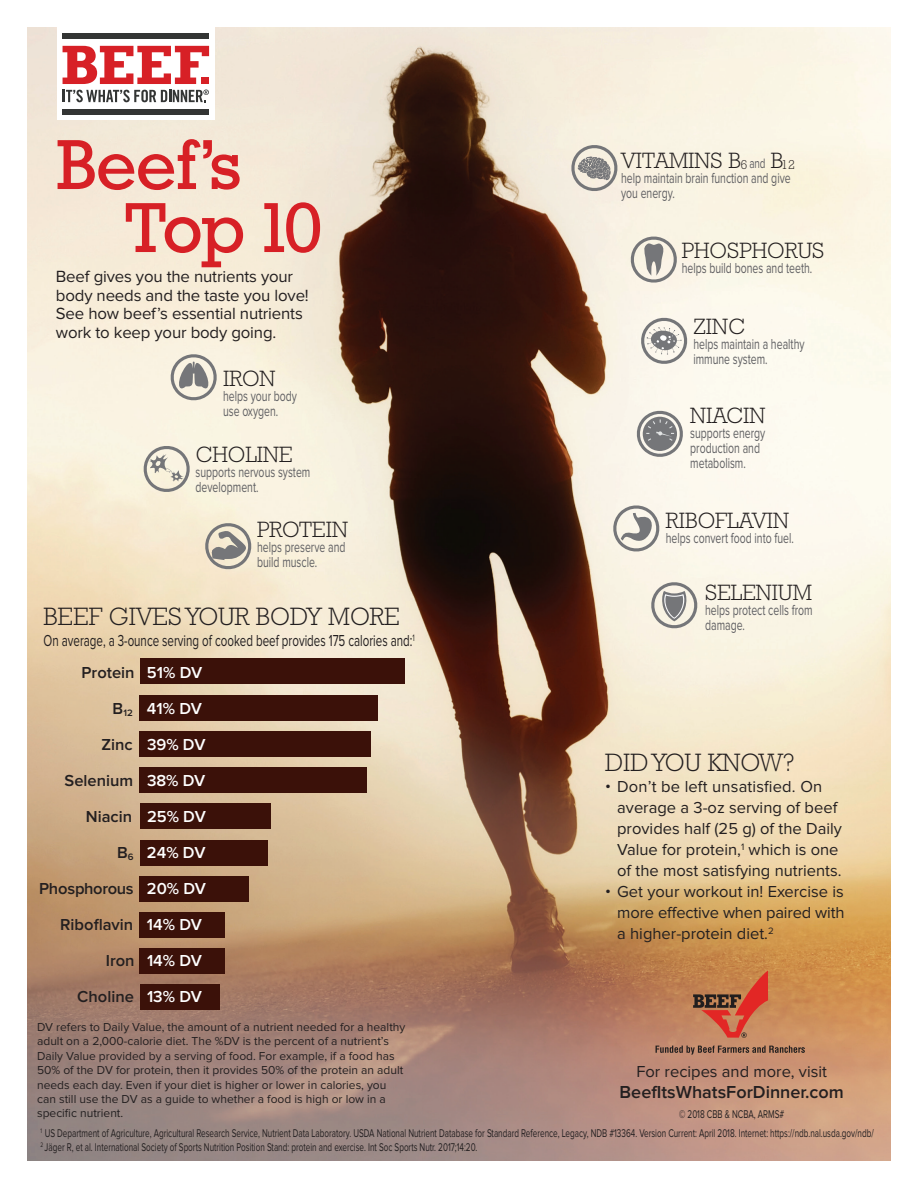
<style>
.page{position:relative;width:918px;height:1188px;background:#fff}
.page>*{position:absolute;margin:0;border:0;box-sizing:border-box;transform-origin:0 0}
.t1{font:72px/63px "Rockwell Std";letter-spacing:-.03em;color:#d72026}
.t2{font:300 25.5px "Rockwell Std";color:#231f20}
.t3{font:300 22.5px "Rockwell Std";color:#231f20}
.t4{font:600 18px "Proxima Nova";color:#231f20}
.t5{font:16.8px/18.5px "Proxima Nova";letter-spacing:-.01em;color:#231f20}
.t6{font:16.5px/21px "Proxima Nova";color:#231f20}
.t7{font:600 16.5px/36px "Proxima Nova";color:#231f20;text-align:right}
.t8{font:16.5px "Proxima Nova";color:#231f20;scale:.7 1}
.t9{font:15px/15px "Proxima Nova";color:#5f5f62;scale:.7 1}
.t10{font:12px/14.4px "Proxima Nova";color:#231f20}
.t11{font:11.7px/19.4px "Proxima Nova";color:#231f20;scale:.7 1}
.s1{color:#fff}
.s2{font-size:13.05px}
.s3{font-family:"Proxima Nova";font-weight:400;font-size:14.1px;color:#5f5f62}
</style>
<div class="page">
<img style="left:27px;top:27px;width:864px;height:1134px">
<svg style="left:569px;top:143px;width:51px;height:50px;background:#c8c3bb"></svg>
<svg style="left:629px;top:234px;width:50px;height:51px;background:#cecac1"></svg>
<svg style="left:639px;top:316px;width:50px;height:50px;background:#d0cdc7"></svg>
<svg style="left:635px;top:409px;width:50px;height:50px;background:#b5b3b0"></svg>
<svg style="left:611px;top:503px;width:51px;height:51px;background:#d1cdc6"></svg>
<svg style="left:168px;top:352px;width:51px;height:51px;background:#c9c5bb"></svg>
<svg style="left:141px;top:444px;width:51px;height:50px;background:#d8d4c6"></svg>
<svg style="left:203px;top:521px;width:51px;height:50px;background:#c6bfb1"></svg>
<svg style="left:649px;top:580px;width:51px;height:51px;background:#cbc8c0"></svg>
<div style="left:140px;top:985px;width:79px;height:25px;background:#3b1109"></div>
<div style="left:140px;top:948px;width:85px;height:26px;background:#3b1109"></div>
<div style="left:140px;top:912px;width:85px;height:26px;background:#3b1109"></div>
<div style="left:140px;top:876px;width:109px;height:26px;background:#3b1109"></div>
<div style="left:140px;top:840px;width:127px;height:25px;background:#3b1109"></div>
<div style="left:140px;top:803px;width:131px;height:26px;background:#3b1109"></div>
<div style="left:140px;top:767px;width:227px;height:26px;background:#3b1109"></div>
<div style="left:140px;top:731px;width:231px;height:26px;background:#3b1109"></div>
<div style="left:140px;top:695px;width:238px;height:25px;background:#3b1109"></div>
<div style="left:140px;top:658px;width:264px;height:26px;background:#3b1109"></div>
<div style="left:57px;top:25px;width:157px;height:95px;background:#fff"></div>
<svg style="left:63px;top:46px;width:146px;height:38px"></svg>
<div style="left:202px;top:78px;width:7px;height:6px;background:#d72026"></div>
<div style="left:63px;top:33px;width:146px;height:6px;background:#333534"></div>
<div style="left:63px;top:109px;width:146px;height:6px;background:#333534"></div>
<svg style="left:63px;top:90px;width:146px;height:12px"></svg>
<svg style="left:693px;top:970px;width:75px;height:68px;background:#be6847"></svg>
<svg style="left:656px;top:1046px;width:149px;height:9px"></svg>
<h1 class="t1" style="left:125px;top:133px;width:199px;text-indent:-69px">Beef’s<br>Top 10</h1>
<h3 class="t5" style="left:56px;top:268px;width:254px">Beef gives you the nutrients your body needs and the taste you love!<br>See how beef’s essential nutrients work to keep your body going.</h3>
<h3 class="t3" style="left:223px;top:365px;width:54px">IRON</h3>
<p class="t9" style="left:223px;top:389px;width:107px">helps your body use oxygen.</p>
<h3 class="t3" style="left:196px;top:442px;width:99px">CHOLINE</h3>
<p class="t9" style="left:196px;top:465px;width:166px">supports nervous system development.</p>
<h3 class="t3" style="left:257px;top:517px;width:92px">PROTEIN</h3>
<p class="t9" style="left:257px;top:540px;width:128px">helps preserve and build muscle.</p>
<h2 class="t2" style="left:44px;top:602px;width:358px">BEEF GIVES YOUR BODY MORE</h2>
<h3 class="t8" style="left:44px;top:633px;width:532px">On average, a 3-ounce serving of cooked beef provides 175 calories and:<sup>1</sup></h3>
<h3 class="t7" style="left:39px;top:655px;width:169px">Protein <span class="s1">51% DV<br></span>B<sub>12</sub> <span class="s1">41% DV<br></span>Zinc <span class="s1">39% DV<br></span>Selenium <span class="s1">38% DV<br></span>Niacin <span class="s1">25% DV<br></span>B<sub>6</sub> <span class="s1">24% DV<br></span>Phosphorous <span class="s1">20% DV<br></span>Riboflavin <span class="s1">14% DV<br></span>Iron <span class="s1">14% DV<br></span>Choline <span class="s1">13% DV</span></h3>
<h3 class="t3" style="left:621px;top:147px;width:176px">VITAMINS B<span class="s2">6</span> <span class="s3">and</span> B<span class="s2">12</span></h3>
<p class="t9" style="left:621px;top:171px;width:244px">help maintain brain function and give you energy.</p>
<h3 class="t3" style="left:682px;top:238px;width:144px">PHOSPHORUS</h3>
<p class="t9" style="left:682px;top:261px;width:188px">helps build bones and teeth.</p>
<h3 class="t3" style="left:693px;top:314px;width:53px">ZINC</h3>
<p class="t9" style="left:693px;top:338px;width:160px">helps maintain a healthy immune system.</p>
<h3 class="t3" style="left:690px;top:402px;width:77px">NIACIN</h3>
<p class="t9" style="left:690px;top:426px;width:109px">supports energy production and metabolism.</p>
<h3 class="t3" style="left:666px;top:507px;width:125px">RIBOFLAVIN</h3>
<p class="t9" style="left:666px;top:531px;width:185px">helps convert food into fuel.</p>
<h3 class="t3" style="left:705px;top:580px;width:108px">SELENIUM</h3>
<p class="t9" style="left:705px;top:603px;width:155px">helps protect cells from damage.</p>
<h2 class="t2" style="left:605px;top:748px;width:191px">DID YOU KNOW?</h2>
<h3 class="t6" style="left:617px;top:777px;width:226px;text-indent:-12px">• Don’t be left unsatisfied. On average a 3-oz serving of beef provides half (25 g) of the Daily<br>Value for protein,<sup>1</sup> which is one of the most satisfying nutrients.</h3>
<h3 class="t6" style="left:617px;top:882px;width:229px;text-align:justify;text-indent:-12px">• Get your workout in! Exercise is more effective when paired with a higher-protein diet.<sup>2</sup></h3>
<p class="t10" style="left:37px;top:1020px;width:370px">DV refers to Daily Value, the amount of a nutrient needed for a healthy adult on a 2,000-calorie diet. The %DV is the percent of a nutrient’s Daily Value provided by a serving of food. For example, if a food has 50% of the DV for protein, then it provides 50% of the protein an adult needs each day. Even if your diet is higher or lower in calories, you can still use the DV as a guide to whether a food is high or low in a specific nutrient.</p>
<h3 class="t6" style="left:636px;top:1061px;width:192px">For recipes and more, visit</h3>
<h3 class="t4" style="left:620px;top:1083px;width:226px">BeefItsWhatsForDinner.com</h3>
<p class="t11" style="left:41px;top:1105px;width:1192px;text-indent:638px">© 2018 CBB &amp; NCBA, ARMS#<br><sup>1</sup> US Department of Agriculture, Agricultural Research Service, Nutrient Data Laboratory. USDA National Nutrient Database for Standard Reference, Legacy, NDB #13364. Version Current: April 2018. Internet: https://ndb.nal.usda.gov/ndb/</p>
<p class="t11" style="left:41px;top:1137px;width:625px"><sup>2</sup> Jäger R, et al. International Society of Sports Nutrition Position Stand: protein and exercise. Int Soc Sports Nutr. 2017;14:20.</p>
</div>
